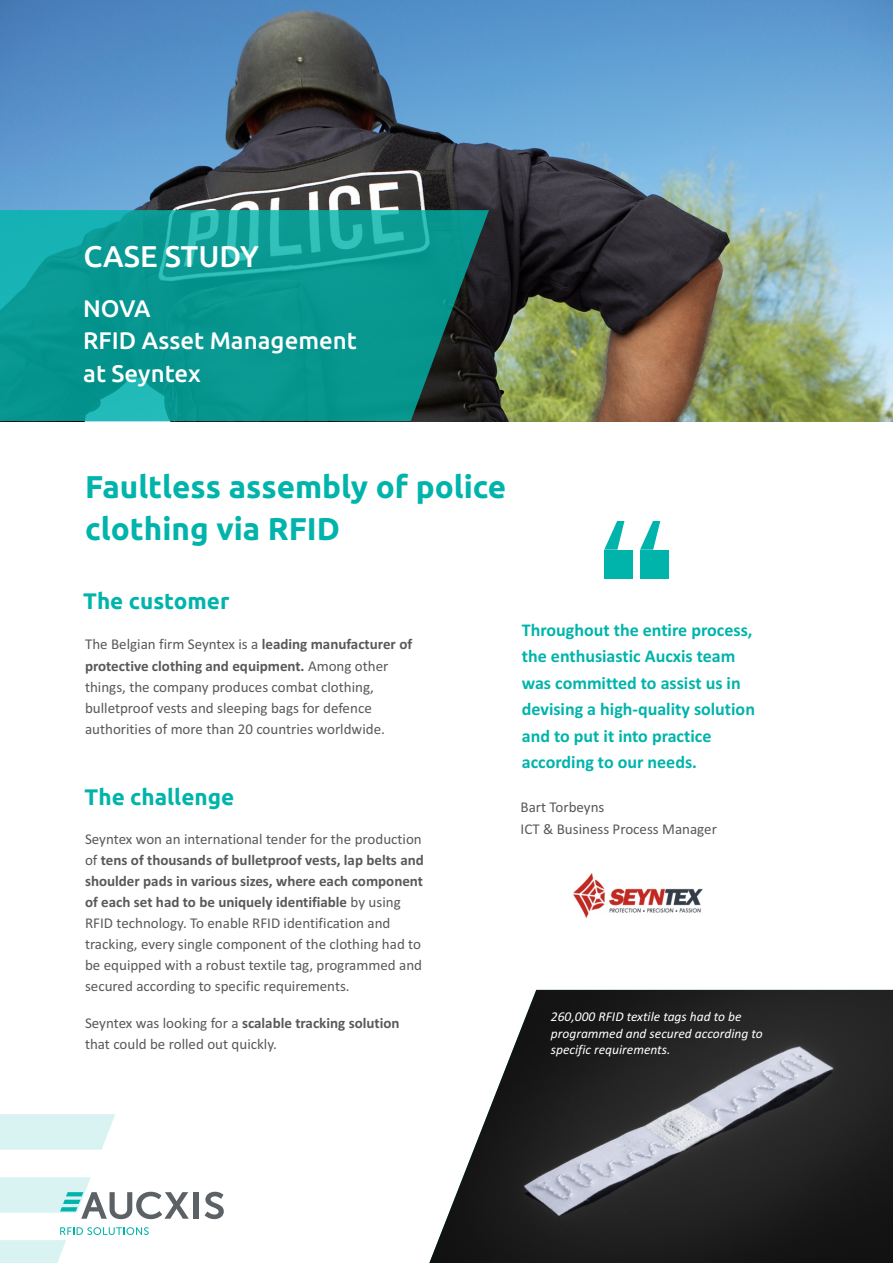
<style>
.page{position:relative;width:893px;height:1263px;background:#fff}
.page>*{position:absolute;margin:0;border:0;box-sizing:border-box;transform-origin:0 0}
.t1{font:700 31.5px/42.3px "Ubuntu";color:#00b4ab}
.t2{font:500 30px "Ubuntu";color:#fff}
.t3{font:500 24px/32.2px "Ubuntu";color:#fff}
.t4{font:700 22.5px "Ubuntu";color:#00b4ab}
.t5{font:700 18px/26.4px "Calibri";color:#00b4ab}
.t6{font:15px/21px "Calibri";color:#58595b}
.t7{font:italic 13.5px/16.5px "Calibri";color:#fff}
.s1{font-weight:700}
</style>
<div class="page">
<img style="left:0;top:0;width:893px;height:421px">
<svg style="left:0;top:210px;width:489px;height:211px;background:#0c918b"></svg>
<img style="left:429px;top:990px;width:464px;height:273px">
<svg style="left:0;top:1114px;width:115px;height:36px;background:#dbf3f2"></svg>
<div style="left:193px;top:1192px;width:6px;height:27px;background:#5c6166"></div>
<svg style="left:205px;top:1192px;width:19px;height:27px"></svg>
<svg style="left:0;top:1177px;width:189px;height:42px"></svg>
<svg style="left:0;top:1227px;width:149px;height:36px"></svg>
<div style="left:640px;top:549px;width:29px;height:29px;background:#00b4ab"></div>
<svg style="left:640px;top:521px;width:20px;height:29px"></svg>
<div style="left:604px;top:549px;width:29px;height:29px;background:#00b4ab"></div>
<svg style="left:604px;top:521px;width:20px;height:29px"></svg>
<img style="left:574px;top:873px;width:128px;height:45px">
<h2 class="t2" style="left:83px;top:243px;width:177px">CASE STUDY</h2>
<h3 class="t3" style="left:83px;top:294px;width:275px">NOVA<br>RFID Asset Management at Seyntex</h3>
<h1 class="t1" style="left:85px;top:467px;width:423px">Faultless assembly of police clothing via RFID</h1>
<h3 class="t4" style="left:83px;top:591px;width:148px">The customer</h3>
<p class="t6" style="left:85px;top:635px;width:329px">The Belgian firm Seyntex is a <span class="s1">leading manufacturer of protective clothing and equipment.</span> Among other things, the company produces combat clothing, bulletproof vests and sleeping bags for defence authorities of more than 20 countries worldwide.</p>
<h3 class="t4" style="left:85px;top:787px;width:151px">The challenge</h3>
<p class="t6" style="left:85px;top:829px;width:340px">Seyntex won an international tender for the production of <span class="s1">tens of thousands of bulletproof vests, lap belts and shoulder pads in various sizes, where each component of each set had to be uniquely identifiable</span> by using RFID technology. To enable RFID identification and tracking, every single component of the clothing had to be equipped with a robust textile tag, programmed and secured according to specific requirements.</p>
<p class="t6" style="left:85px;top:1013px;width:316px">Seyntex was looking for a <span class="s1">scalable tracking solution </span>that could be rolled out quickly.</p>
<p class="t5" style="left:522px;top:618px;width:235px">Throughout the entire process, the enthusiastic Aucxis team was committed to assist us in devising a high-quality solution and to put it into practice according to our needs.</p>
<p class="t6" style="left:521px;top:797px;width:198px;line-height:21.9px">Bart Torbeyns<br>ICT &amp; Business Process Manager</p>
<p class="t7" style="left:551px;top:1009px;width:213px">260,000 RFID textile tags had to be programmed and secured according to specific requirements.</p>
</div>
